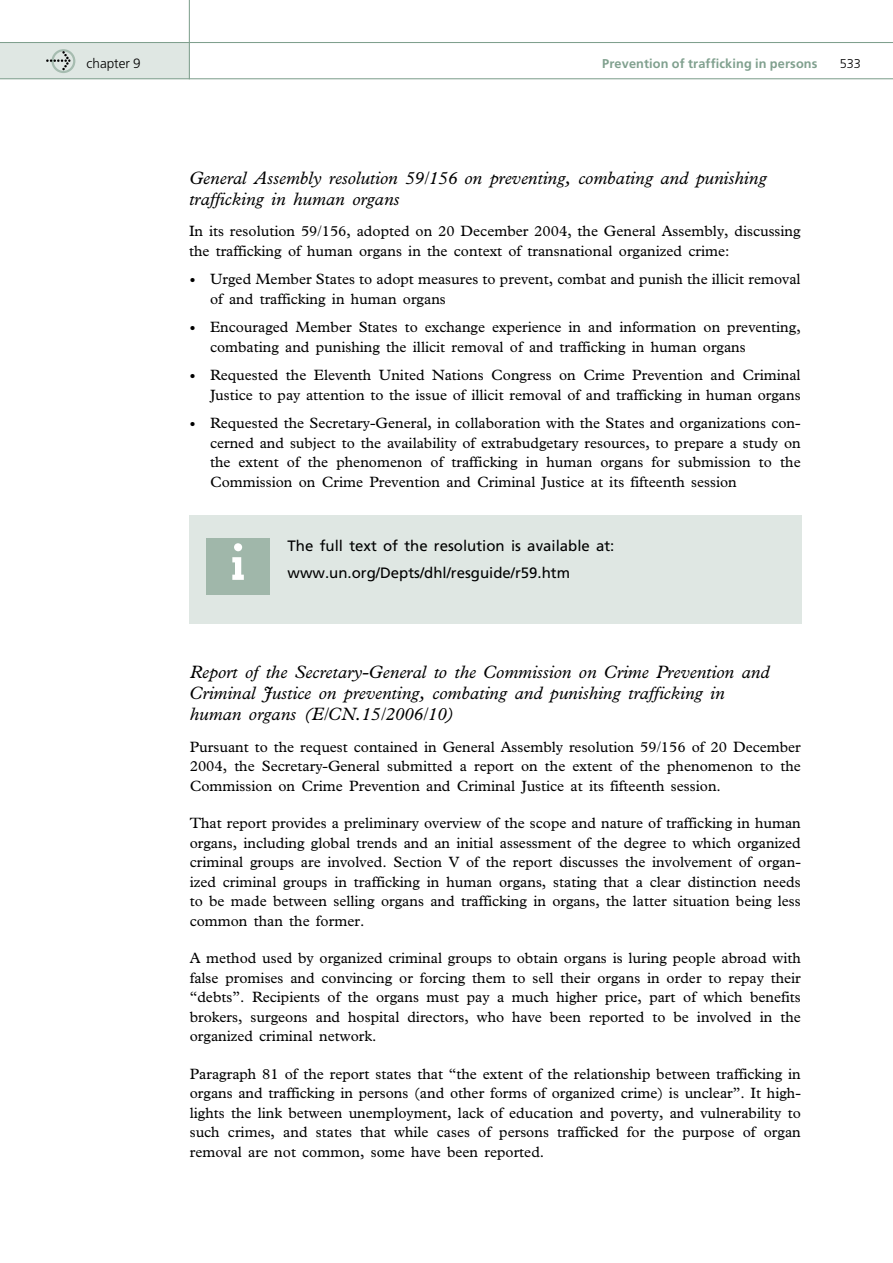
<style>
.page{position:relative;width:893px;height:1263px;background:#fff}
.page>*{position:absolute;margin:0;border:0;box-sizing:border-box;transform-origin:0 0}
.t1{font:700 54px "Beton EF";color:#fff}
.t2{font:italic 18px/21px "Plantin";color:#000}
.t3{font:15px/19.5px "Plantin";color:#000;text-align:justify}
.t4{font:15px "Frutiger";color:#000}
.t5{font:300 13.5px "Frutiger";color:#000}
.t6{font:700 12.75px "Frutiger";letter-spacing:.01em;color:#80a08e}
.t7{font:300 12.75px "Frutiger";color:#000}
</style>
<div class="page">
<div style="left:0;top:43px;width:189px;height:36px;background:#dfe7e3"></div>
<hr style="left:0;top:42px;width:893px;height:1px;background:#80a08e">
<svg style="left:57px;top:49px;width:18px;height:24px"></svg>
<img style="left:46px;top:51px;width:24px;height:20px">
<hr style="left:0;top:78px;width:893px;height:1px;background:#80a08e">
<hr style="left:189px;top:0;width:1px;height:79px;background:#80a08e">
<div style="left:189px;top:515px;width:613px;height:108px;background:#dfe7e3"></div>
<div style="left:206px;top:538px;width:64px;height:56px;background:#a0b7aa"></div>
<p class="t5" style="left:87px;top:58px;width:56px">chapter 9</p>
<p class="t6" style="left:602px;top:59px;width:217px">Prevention of trafficking in persons</p>
<p class="t7" style="left:840px;top:58px;width:23px">533</p>
<p class="t2" style="left:189px;top:169px;width:579px">General Assembly resolution 59/156 on preventing, combating and punishing trafficking in human organs</p>
<p class="t3" style="left:189px;top:223px;width:613px">In its resolution 59/156, adopted on 20 December 2004, the General Assembly, discussing the trafficking of human organs in the context of transnational organized crime:</p>
<p class="t3" style="left:210px;top:271px;width:592px">Urged Member States to adopt measures to prevent, combat and punish the illicit removal of and trafficking in human organs</p>
<p class="t3" style="left:210px;top:319px;width:592px">Encouraged Member States to exchange experience in and information on preventing, combating and punishing the illicit removal of and trafficking in human organs</p>
<p class="t3" style="left:210px;top:367px;width:592px">Requested the Eleventh United Nations Congress on Crime Prevention and Criminal<br>Justice to pay attention to the issue of illicit removal of and trafficking in human organs</p>
<p class="t3" style="left:210px;top:415px;width:592px">Requested the Secretary-General, in collaboration with the States and organizations con&shy;cerned and subject to the availability of extrabudgetary resources, to prepare a study on the extent of the phenomenon of trafficking in human organs for submission to the Commission on Crime Prevention and Criminal Justice at its fifteenth session</p>
<h1 class="t1" style="left:230px;top:544px;width:17px">i</h1>
<p class="t4" style="left:288px;top:540px;width:328px">The full text of the resolution is available at:</p>
<p class="t4" style="left:288px;top:567px;width:284px">www.un.org/Depts/dhl/resguide/r59.htm</p>
<p class="t2" style="left:190px;top:663px;width:581px">Report of the Secretary-General to the Commission on Crime Prevention and<br>Criminal Justice on preventing, combating and punishing trafficking in human organs (E/CN.15/2006/10)</p>
<p class="t3" style="left:190px;top:738px;width:613px">Pursuant to the request contained in General Assembly resolution 59/156 of 20 December 2004, the Secretary-General submitted a report on the extent of the phenomenon to the Commission on Crime Prevention and Criminal Justice at its fifteenth session.</p>
<p class="t3" style="left:190px;top:815px;width:613px">That report provides a preliminary overview of the scope and nature of trafficking in human organs, including global trends and an initial assessment of the degree to which organized criminal groups are involved. Section V of the report discusses the involvement of organ&shy;ized criminal groups in trafficking in human organs, stating that a clear distinction needs to be made between selling organs and trafficking in organs, the latter situation being less common than the former.</p>
<p class="t3" style="left:190px;top:950px;width:613px">A method used by organized criminal groups to obtain organs is luring people abroad with false promises and convincing or forcing them to sell their organs in order to repay their “debts”. Recipients of the organs must pay a much higher price, part of which benefits brokers, surgeons and hospital directors, who have been reported to be involved in the organized criminal network.</p>
<p class="t3" style="left:190px;top:1065px;width:613px">Paragraph 81 of the report states that “the extent of the relationship between trafficking in organs and trafficking in persons (and other forms of organized crime) is unclear”. It high&shy;lights the link between unemployment, lack of education and poverty, and vulnerability to such crimes, and states that while cases of persons trafficked for the purpose of organ removal are not common, some have been reported.</p>
</div>
